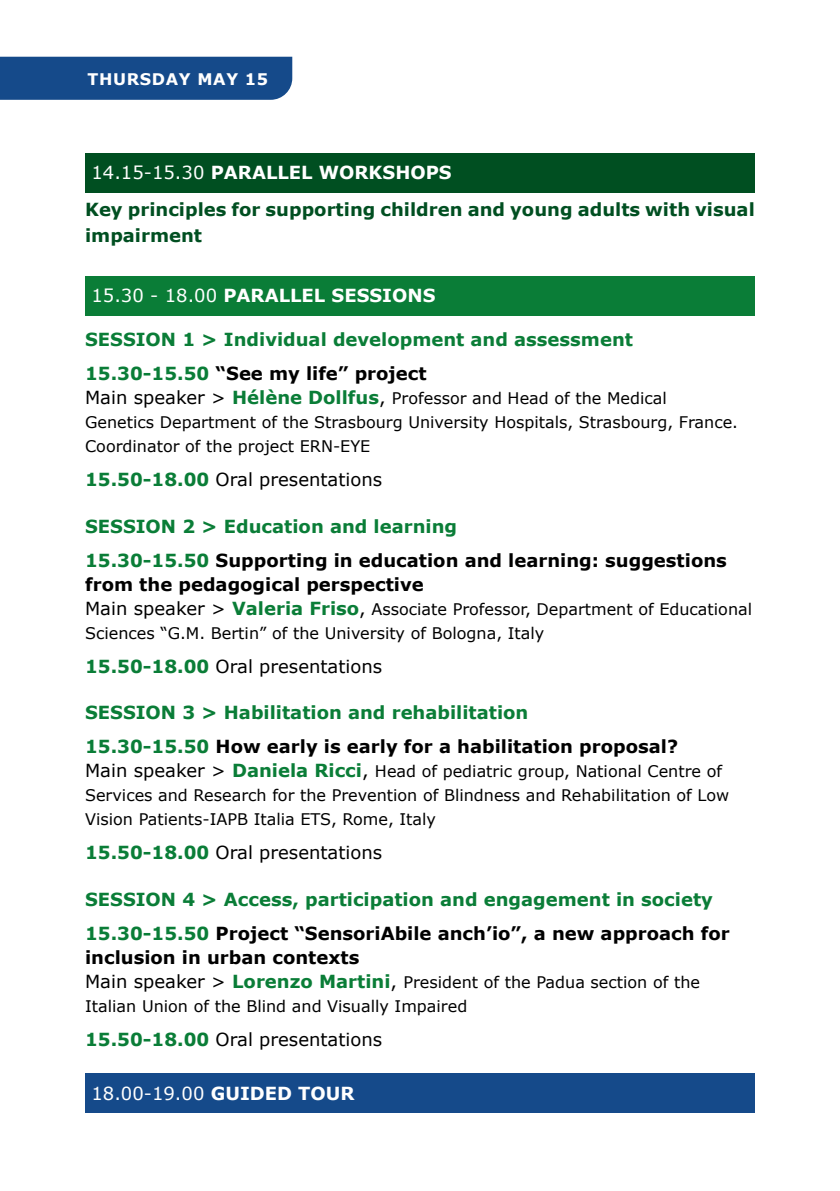
<style>
.page{position:relative;width:840px;height:1191px;background:#fff}
.page>*{position:absolute;margin:0;border:0;box-sizing:border-box;transform-origin:0 0}
.t1{font:700 18px/34px "Verdana";color:#0a7d37}
.t2{font:700 18px/34px "Verdana";color:#000}
.t3{font:18px "Verdana";color:#000}
.t4{font:700 18px/26px "Verdana";color:#004f21}
.t5{font:700 18px "Verdana";color:#fff}
.t6{font:18px "Verdana";color:#fff}
.t7{font:16px/24px "Verdana";color:#000}
.t8{font:700 16px "Verdana";letter-spacing:.04em;color:#fff}
.s1{font-weight:400}
.s2{color:#000}
.s3{font-size:18px}
.s4{font-weight:700;font-size:18px;color:#0a7d37}
.s5{font-weight:700;color:#0a7d37}
.s6{color:#0a7d37}
.s7{font-weight:700}
</style>
<div class="page">
<div style="left:85px;top:276px;width:669px;height:39px;background:#0a7d37"></div>
<div style="left:85px;top:1073px;width:669px;height:40px;background:#154a8a"></div>
<div style="left:85px;top:153px;width:669px;height:40px;background:#004f21"></div>
<div style="left:0;top:57px;width:292px;height:43px;background:#154a8a"></div>
<p class="t8" style="left:87px;top:69px;width:182px">THURSDAY MAY 15</p>
<p class="t5" style="left:91px;top:161px;width:361px"><span class="s1">14.15-15.30</span> PARALLEL WORKSHOPS</p>
<p class="t4" style="left:85px;top:196px;width:670px">Key principles for supporting children and young adults with visual impairment</p>
<p class="t5" style="left:91px;top:284px;width:345px"><span class="s1">15.30 - 18.00</span> PARALLEL SESSIONS</p>
<p class="t1" style="left:85px;top:323px;width:549px">SESSION 1 &gt; Individual development and assessment<br>15.30-15.50 <span class="s2">“See my life” project</span></p>
<p class="t7" style="left:85px;top:386px;width:654px"><span class="s3">Main speaker &gt;</span> <span class="s4">Hélène Dollfus</span><span class="s3">,</span> Professor and Head of the Medical<br>Genetics Department of the Strasbourg University Hospitals, Strasbourg, France.<br>Coordinator of the project ERN-EYE</p>
<p class="t3" style="left:85px;top:468px;width:298px"><span class="s5">15.50-18.00</span> Oral presentations</p>
<p class="t2" style="left:85px;top:509px;width:643px"><span class="s6">SESSION 2 &gt; Education and learning<br>15.30-15.50</span> Supporting in education and learning: suggestions</p>
<p class="t2" style="left:85px;top:567px;width:340px">from the pedagogical perspective</p>
<p class="t7" style="left:85px;top:597px;width:668px"><span class="s3">Main speaker &gt;</span> <span class="s4">Valeria Friso</span><span class="s3">,</span> Associate Professor, Department of Educational<br>Sciences “G.M. Bertin” of the University of Bologna, Italy</p>
<p class="t3" style="left:85px;top:655px;width:298px"><span class="s5">15.50-18.00</span> Oral presentations</p>
<p class="t1" style="left:85px;top:696px;width:594px">SESSION 3 &gt; Habilitation and rehabilitation<br>15.30-15.50 <span class="s2">How early is early for a habilitation proposal?</span></p>
<p class="t7" style="left:85px;top:760px;width:645px"><span class="s3">Main speaker &gt;</span> <span class="s4">Daniela Ricci</span><span class="s3">,</span> Head of pediatric group, National Centre of<br>Services and Research for the Prevention of Blindness and Rehabilitation of Low<br>Vision Patients-IAPB Italia ETS, Rome, Italy</p>
<p class="t3" style="left:85px;top:841px;width:298px"><span class="s5">15.50-18.00</span> Oral presentations</p>
<p class="t1" style="left:85px;top:882px;width:645px">SESSION 4 &gt; Access, participation and engagement in society<br>15.30-15.50 <span class="s2">Project “SensoriAbile anch’io”, a new approach for</span></p>
<p class="t2" style="left:85px;top:940px;width:276px">inclusion in urban contexts</p>
<p class="t7" style="left:85px;top:970px;width:616px"><span class="s3">Main speaker &gt;</span> <span class="s4">Lorenzo Martini</span><span class="s3">,</span> President of the Padua section of the<br>Italian Union of the Blind and Visually Impaired</p>
<p class="t3" style="left:85px;top:1028px;width:298px"><span class="s5">15.50-18.00</span> Oral presentations</p>
<p class="t6" style="left:91px;top:1081px;width:264px">18.00-19.00 <span class="s7">GUIDED TOUR</span></p>
</div>
